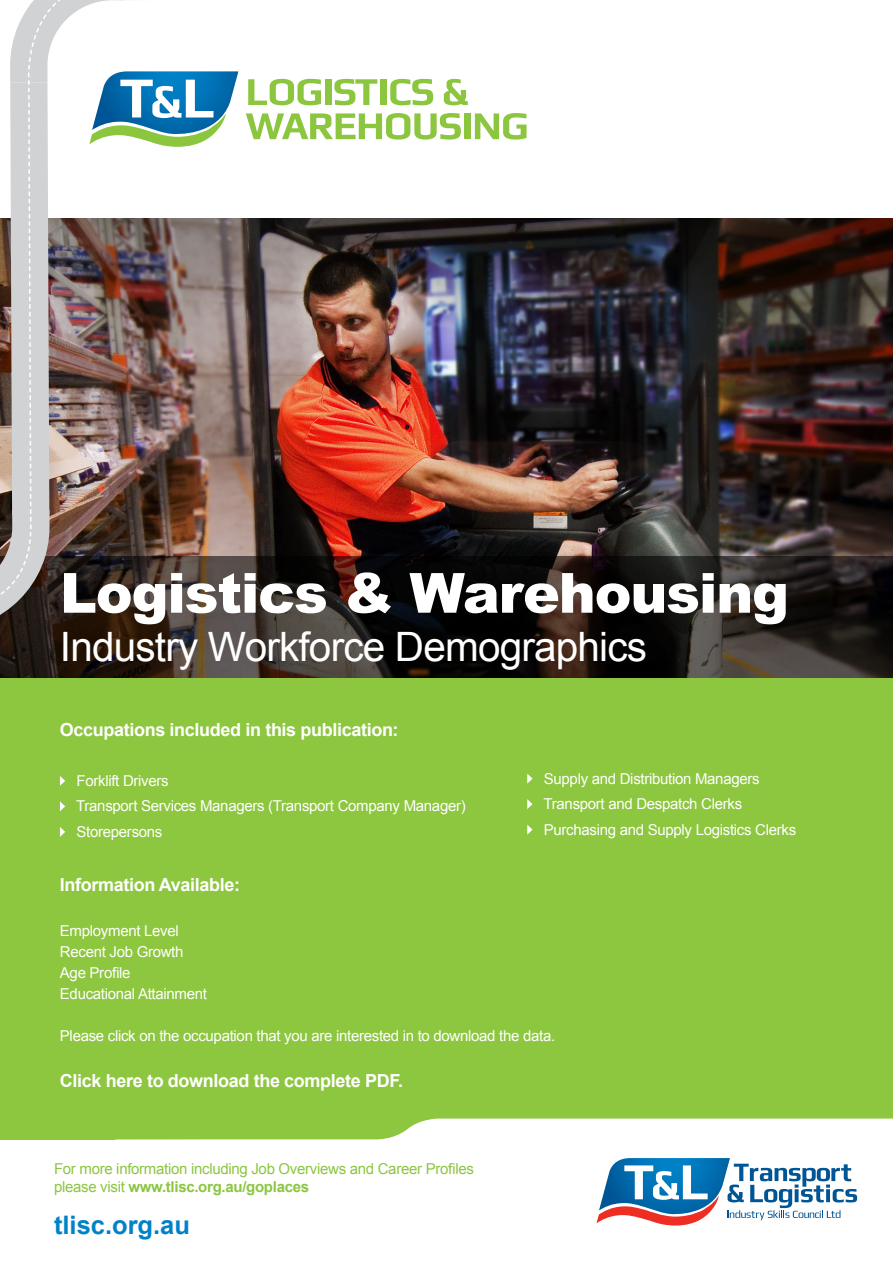
<style>
.page{position:relative;width:893px;height:1263px;background:#fff}
.page>*{position:absolute;margin:0;border:0;box-sizing:border-box;transform-origin:0 0}
.t1{font:900 55.35px "Arial";letter-spacing:-.02em;color:#fff}
.t2{font:40.5px "Arial";letter-spacing:-.02em;color:#fff}
.t3{font:700 25.5px "Arial";color:#0082c8}
.t4{font:700 18px "Arial";letter-spacing:-.02em;color:#fff}
.t5{font:15px/25.5px "Arial";letter-spacing:-.02em;color:#fff}
.t6{font:15px/18px "Arial";letter-spacing:-.02em;color:#8bc640}
.s1{font-weight:700}
</style>
<div class="page">
<div style="left:0;top:675px;width:893px;height:418px;background:#8dc63f"></div>
<svg style="left:0;top:1093px;width:893px;height:46px;fill:#8dc63f"></svg>
<img style="left:318px;top:219px;width:575px;height:337px">
<svg style="left:60px;top:776px;width:5px;height:10px"></svg>
<svg style="left:60px;top:801px;width:5px;height:10px"></svg>
<svg style="left:60px;top:827px;width:5px;height:10px"></svg>
<svg style="left:0;top:556px;width:893px;height:122px;background:#231d19"></svg>
<svg style="left:596px;top:1158px;width:261px;height:68px"></svg>
<svg style="left:527px;top:774px;width:5px;height:10px"></svg>
<svg style="left:527px;top:799px;width:5px;height:10px"></svg>
<svg style="left:527px;top:825px;width:5px;height:10px"></svg>
<svg style="left:318px;top:79px;width:3px;height:26px"></svg>
<div style="left:325px;top:79px;width:6px;height:26px;background:#8bc63e"></div>
<svg style="left:334px;top:79px;width:43px;height:26px"></svg>
<div style="left:380px;top:79px;width:6px;height:26px;background:#8bc63e"></div>
<svg style="left:390px;top:79px;width:43px;height:26px"></svg>
<svg style="left:444px;top:79px;width:24px;height:26px"></svg>
<svg style="left:318px;top:113px;width:143px;height:27px"></svg>
<div style="left:464px;top:113px;width:6px;height:26px;background:#8bc63e"></div>
<svg style="left:475px;top:113px;width:52px;height:27px"></svg>
<svg style="left:0;top:614px;width:238px;height:16px;background:#36281d"></svg>
<img style="left:0;top:0;width:318px;height:614px">
<p class="t1" style="left:60px;top:553px;width:731px">Logistics &amp; Warehousing</p>
<p class="t2" style="left:60px;top:620px;width:589px">Industry Workforce Demographics</p>
<p class="t4" style="left:60px;top:718px;width:340px">Occupations included in this publication:</p>
<p class="t5" style="left:76px;top:768px;width:391px">Forklift Drivers<br>Transport Services Managers (Transport Company Manager)<br>Storepersons</p>
<p class="t4" style="left:60px;top:872px;width:182px">Information Available:</p>
<p class="t5" style="left:60px;top:920px;width:149px;line-height:21px">Employment Level<br>Recent Job Growth<br>Age Profile<br>Educational Attainment</p>
<p class="t5" style="left:60px;top:1023px;width:497px">Please click on the occupation that you are interested in to download the data.</p>
<p class="t4" style="left:60px;top:1068px;width:345px">Click here to download the complete PDF.</p>
<p class="t5" style="left:544px;top:766px;width:254px">Supply and Distribution Managers<br>Transport and Despatch Clerks<br>Purchasing and Supply Logistics Clerks</p>
<p class="t6" style="left:54px;top:1160px;width:421px">For more information including Job Overviews and Career Profiles please visit <span class="s1">www.tlisc.org.au/goplaces</span></p>
<p class="t3" style="left:54px;top:1208px;width:138px">tlisc.org.au</p>
</div>
